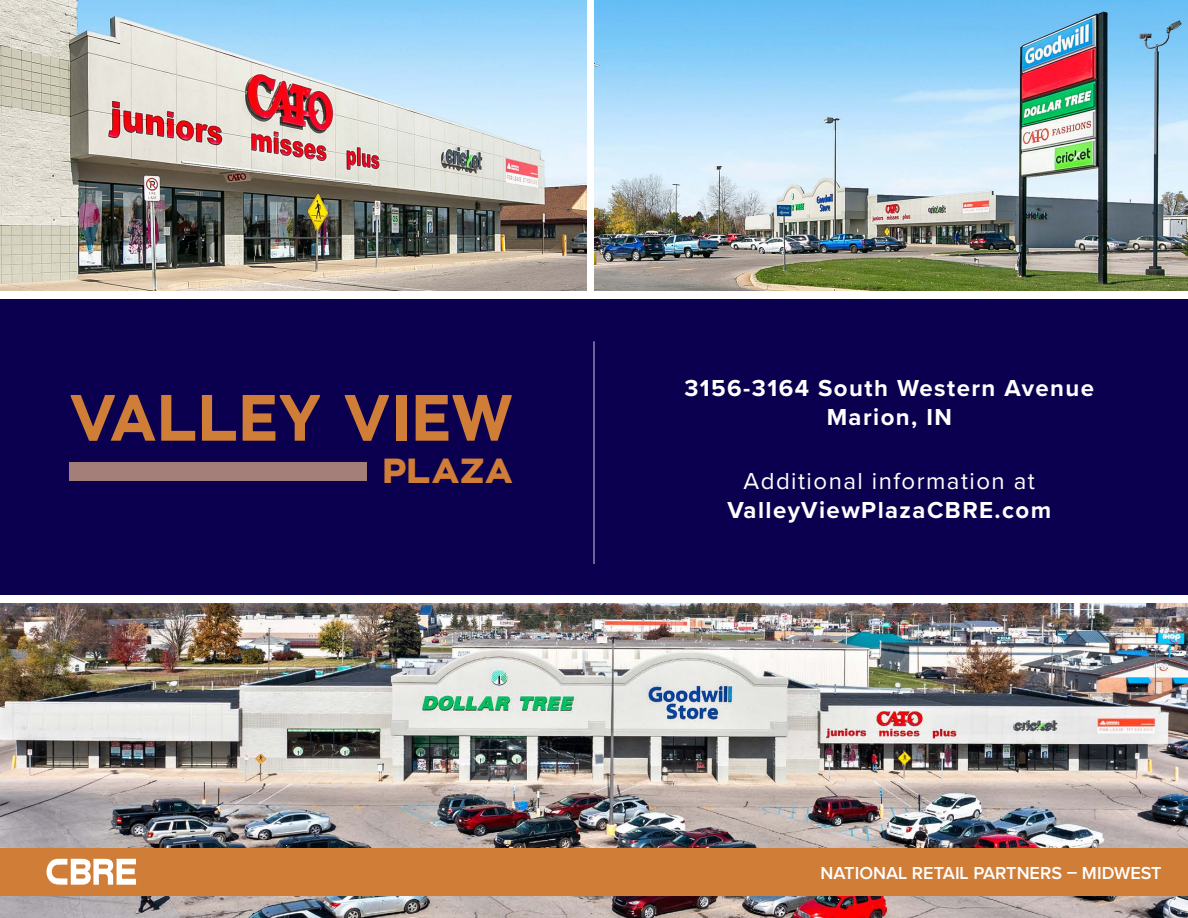
<style>
.page{position:relative;width:1188px;height:918px;background:#fff}
.page>*{position:absolute;margin:0;border:0;box-sizing:border-box;transform-origin:0 0}
.t1{font:700 65.25px "Adrianna";color:#d07d37}
.t2{font:700 43.5px "Adrianna";color:#d07d37}
.t3{font:700 24px/28.8px "Proxima Nova";letter-spacing:.06em;color:#fff;text-align:center}
.t4{font:24px "Proxima Nova";letter-spacing:.06em;color:#fff}
.t5{font:600 18px "Proxima Nova";color:#fff}
</style>
<div class="page">
<img style="left:0;top:604px;width:1188px;height:314px">
<div style="left:0;top:299px;width:1188px;height:296px;background:#0b004f"></div>
<div style="left:0;top:848px;width:1188px;height:48px;background:#d07d37"></div>
<svg style="left:47px;top:859px;width:89px;height:26px"></svg>
<hr style="left:594px;top:341px;width:1px;height:223px;background:#fff">
<div style="left:69px;top:463px;width:298px;height:18px;background:#a47f79"></div>
<img style="left:595px;top:0;width:593px;height:291px">
<img style="left:0;top:0;width:586px;height:291px">
<h1 class="t1" style="left:69px;top:374px;width:446px">VALLEY VIEW</h1>
<h2 class="t2" style="left:383px;top:439px;width:132px">plaza</h2>
<p class="t3" style="left:684px;top:373px;width:411px">3156-3164 South Western Avenue<br>Marion, IN</p>
<p class="t4" style="left:744px;top:463px;width:293px">Additional information at</p>
<p class="t3" style="left:727px;top:495px;width:325px">ValleyViewPlazaCBRE.com</p>
<p class="t5" style="left:820px;top:863px;width:343px">NATIONAL RETAIL PARTNERS – MIDWEST</p>
</div>
